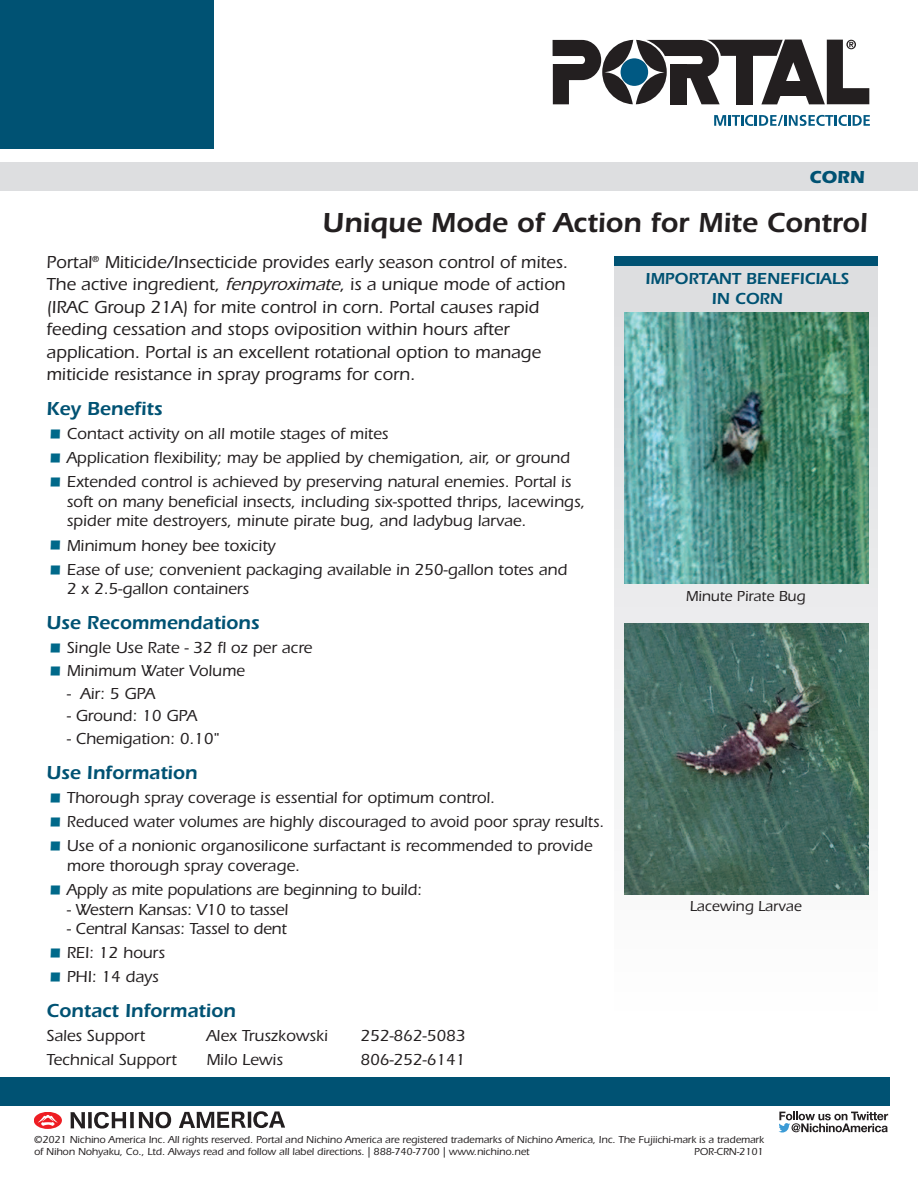
<style>
.page{position:relative;width:918px;height:1188px;background:#fff}
.page>*{position:absolute;margin:0;border:0;box-sizing:border-box;transform-origin:0 0}
.t1{font:600 28.5px "Itc Eras";color:#231f20}
.t2{font:600 19.5px "Itc Eras";color:#005273}
.t3{font:500 18px/22.5px "Itc Eras";color:#231f20}
.t4{font:700 18px "Itc Eras";color:#005273}
.t5{font:500 16.5px/19.5px "Itc Eras";color:#231f20}
.t6{font:600 16.5px/19.8px "Itc Eras";letter-spacing:-.005em;color:#005273;text-align:center}
.t7{font:500 15px "Itc Eras";color:#231f20}
.t8{font:500 10.5px/12.1px "Itc Eras";letter-spacing:-.005em;color:#231f20}
.s1{font-style:italic}
.s2{font-size:30px;color:#00698a}
</style>
<div class="page">
<div style="left:615px;top:301px;width:263px;height:715px;background:linear-gradient(to bottom,#dddee0,#fefefe)"></div>
<div style="left:615px;top:259px;width:263px;height:58px;background:#dddee0"></div>
<svg style="left:714px;top:115px;width:156px;height:11px"></svg>
<svg style="left:553px;top:40px;width:316px;height:64px"></svg>
<div style="left:0;top:162px;width:918px;height:29px;background:#dddee0"></div>
<div style="left:0;top:0;width:213px;height:148px;background:#005273"></div>
<img style="left:624px;top:312px;width:245px;height:272px">
<img style="left:624px;top:623px;width:245px;height:272px">
<div style="left:0;top:1077px;width:890px;height:29px;background:#005273"></div>
<svg style="left:779px;top:1112px;width:109px;height:21px"></svg>
<div style="left:34px;top:1112px;width:28px;height:17px;background:#ee1d23;border-radius:50%"></div>
<svg style="left:38px;top:1115px;width:20px;height:11px"></svg>
<svg style="left:70px;top:1111px;width:101px;height:18px"></svg>
<svg style="left:179px;top:1111px;width:106px;height:17px"></svg>
<div style="left:615px;top:256px;width:263px;height:10px;background:#005273"></div>
<p class="t4" style="left:809px;top:170px;width:57px">CORN</p>
<h1 class="t1" style="left:323px;top:213px;width:546px">Unique Mode of Action for Mite Control</h1>
<p class="t3" style="left:46px;top:252px;width:523px">Portal<sup>®</sup> Miticide/Insecticide provides early season control of mites.<br>The active ingredient, <span class="s1">fenpyroximate</span>, is a unique mode of action (IRAC Group 21A) for mite control in corn. Portal causes rapid feeding cessation and stops oviposition within hours after application. Portal is an excellent rotational option to manage miticide resistance in spray programs for corn.</p>
<p class="t2" style="left:46px;top:402px;width:117px">Key Benefits</p>
<p class="t5" style="left:46px;top:425px;width:343px"><span class="s2">•</span> Contact activity on all motile stages of mites</p>
<p class="t5" style="left:46px;top:450px;width:525px"><span class="s2">•</span> Application flexibility; may be applied by chemigation, air, or ground</p>
<p class="t5" style="left:67px;top:474px;width:520px;text-indent:-20px"><span class="s2">•</span> Extended control is achieved by preserving natural enemies. Portal is soft on many beneficial insects, including six-spotted thrips, lacewings, spider mite destroyers, minute pirate bug, and ladybug larvae.</p>
<p class="t5" style="left:46px;top:537px;width:231px"><span class="s2">•</span> Minimum honey bee toxicity</p>
<p class="t5" style="left:67px;top:561px;width:502px;text-indent:-20px"><span class="s2">•</span> Ease of use; convenient packaging available in 250-gallon totes and<br>2 x 2.5-gallon containers</p>
<p class="t2" style="left:46px;top:616px;width:215px">Use Recommendations</p>
<p class="t5" style="left:46px;top:640px;width:267px"><span class="s2">•</span> Single Use Rate - 32 fl oz per acre</p>
<p class="t5" style="left:46px;top:662px;width:200px"><span class="s2">•</span> Minimum Water Volume</p>
<p class="t5" style="left:67px;top:685px;width:90px">- Air: 5 GPA</p>
<p class="t5" style="left:67px;top:708px;width:132px">- Ground: 10 GPA</p>
<p class="t5" style="left:67px;top:731px;width:154px">- Chemigation: 0.10"</p>
<p class="t2" style="left:46px;top:766px;width:153px">Use Information</p>
<p class="t5" style="left:46px;top:789px;width:450px"><span class="s2">•</span> Thorough spray coverage is essential for optimum control.</p>
<p class="t5" style="left:46px;top:814px;width:559px"><span class="s2">•</span> Reduced water volumes are highly discouraged to avoid poor spray results.</p>
<p class="t5" style="left:67px;top:838px;width:527px;text-indent:-20px"><span class="s2">•</span> Use of a nonionic organosilicone surfactant is recommended to provide more thorough spray coverage.</p>
<p class="t5" style="left:46px;top:882px;width:377px"><span class="s2">•</span> Apply as mite populations are beginning to build:</p>
<p class="t5" style="left:67px;top:901px;width:223px">- Western Kansas: V10 to tassel</p>
<p class="t5" style="left:67px;top:921px;width:221px">- Central Kansas: Tassel to dent</p>
<p class="t5" style="left:46px;top:945px;width:120px"><span class="s2">•</span> REI: 12 hours</p>
<p class="t5" style="left:46px;top:969px;width:114px"><span class="s2">•</span> PHI: 14 days</p>
<p class="t2" style="left:46px;top:1004px;width:191px">Contact Information</p>
<p class="t5" style="left:46px;top:1028px;width:100px">Sales Support</p>
<p class="t5" style="left:206px;top:1028px;width:123px">Alex Truszkowski</p>
<p class="t5" style="left:360px;top:1028px;width:107px">252-862-5083</p>
<p class="t5" style="left:47px;top:1052px;width:132px">Technical Support</p>
<p class="t5" style="left:206px;top:1052px;width:78px">Milo Lewis</p>
<p class="t5" style="left:360px;top:1052px;width:107px">806-252-6141</p>
<p class="t6" style="left:646px;top:271px;width:205px">IMPORTANT BENEFICIALS<br>IN CORN</p>
<p class="t7" style="left:686px;top:591px;width:121px">Minute Pirate Bug</p>
<p class="t7" style="left:690px;top:901px;width:114px">Lacewing Larvae</p>
<p class="t8" style="left:34px;top:1135px;width:732px">©2021 Nichino America Inc. All rights reserved. Portal and Nichino America are registered trademarks of Nichino America, Inc. The Fujiichi-mark is a trademark of Nihon Nohyaku, Co., Ltd. Always read and follow all label directions. | 888-740-7700 | www.nichino.net</p>
<p class="t8" style="left:694px;top:1147px;width:71px">POR-CRN-2101</p>
</div>
